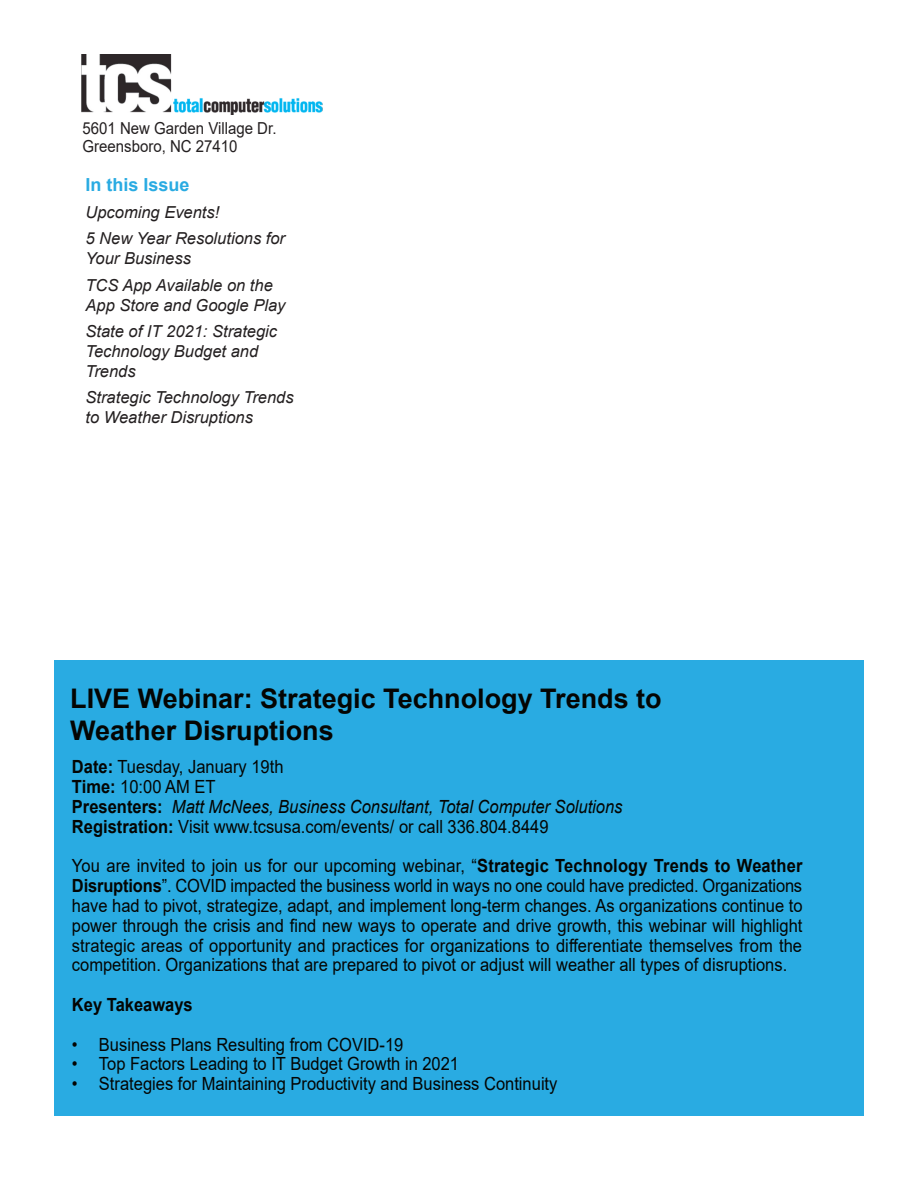
<style>
.page{position:relative;width:918px;height:1188px;background:#fff}
.page>*{position:absolute;margin:0;border:0;box-sizing:border-box;transform-origin:0 0}
.t1{font:700 27px/32.4px "Arial";color:#040503}
.Newsletter{font:18.15px/19.8px "Arial";color:#040503;text-align:justify;scale:.91 1}
.Newsletter-2{font:italic 18.15px "Arial";color:#040503;scale:.91 1}
.Newsletter-3{font:700 18.15px "Arial";color:#040503;scale:.91 1}
.t2{font:700 18px "Arial";color:#29abe2}
.t3{font:italic 16.5px/19.8px "Arial";color:#231f20}
.Newsletter-4{font:16.5px "Arial";color:#231f20;scale:.91 1}
.s1{font-weight:700}
.s2{font-weight:700;font-style:normal}
</style>
<div class="page">
<img style="left:81px;top:54px;width:242px;height:61px">
<div style="left:54px;top:660px;width:810px;height:456px;background:#29abe2"></div>
<p class="Newsletter-4" style="left:82px;top:117px;width:215px">5601 New Garden Village Dr.</p>
<p class="Newsletter-4" style="left:82px;top:135px;width:172px">Greensboro, NC 27410</p>
<p class="t2" style="left:86px;top:172px;width:106px">In this Issue</p>
<p class="t3" style="left:86px;top:202px;width:135px">Upcoming Events!</p>
<p class="t3" style="left:86px;top:229px;width:201px">5 New Year Resolutions for<br>Your Business</p>
<p class="t3" style="left:86px;top:275px;width:201px">TCS App Available on the<br>App Store and Google Play</p>
<p class="t3" style="left:86px;top:322px;width:193px">State of IT 2021: Strategic<br>Technology Budget and<br>Trends</p>
<p class="t3" style="left:86px;top:388px;width:210px">Strategic Technology Trends to Weather Disruptions</p>
<p class="t1" style="left:70px;top:682px;width:593px">LIVE Webinar: Strategic Technology Trends to<br>Weather Disruptions</p>
<p class="Newsletter" style="left:72px;top:757px;width:234px"><span class="s1">Date:</span> Tuesday, January 19th</p>
<p class="Newsletter" style="left:72px;top:777px;width:159px"><span class="s1">Time:</span> 10:00 AM ET</p>
<p class="Newsletter-2" style="left:72px;top:795px;width:606px"><span class="s2">Presenters:</span> Matt McNees, Business Consultant, Total Computer Solutions</p>
<p class="Newsletter" style="left:72px;top:816px;width:525px"><span class="s1">Registration:</span> Visit www.tcsusa.com/events/ or call 336.804.8449</p>
<p class="Newsletter" style="left:72px;top:856px;width:804px">You are invited to join us for our upcoming webinar, “<span class="s1">Strategic Technology Trends to Weather Disruptions</span>”. COVID impacted the business world in ways no one could have predicted. Organizations have had to pivot, strategize, adapt, and implement long-term changes. As organizations continue to power through the crisis and find new ways to operate and drive growth, this webinar will highlight strategic areas of opportunity and practices for organizations to differentiate themselves from the competition. Organizations that are prepared to pivot or adjust will weather all types of disruptions.</p>
<p class="Newsletter-3" style="left:72px;top:992px;width:134px">Key Takeaways</p>
<p class="Newsletter" style="left:72px;top:1034px;width:366px">• Business Plans Resulting from COVID-19</p>
<p class="Newsletter" style="left:72px;top:1054px;width:427px">• Top Factors Leading to IT Budget Growth in 2021</p>
<p class="Newsletter" style="left:72px;top:1074px;width:535px">• Strategies for Maintaining Productivity and Business Continuity</p>
</div>
